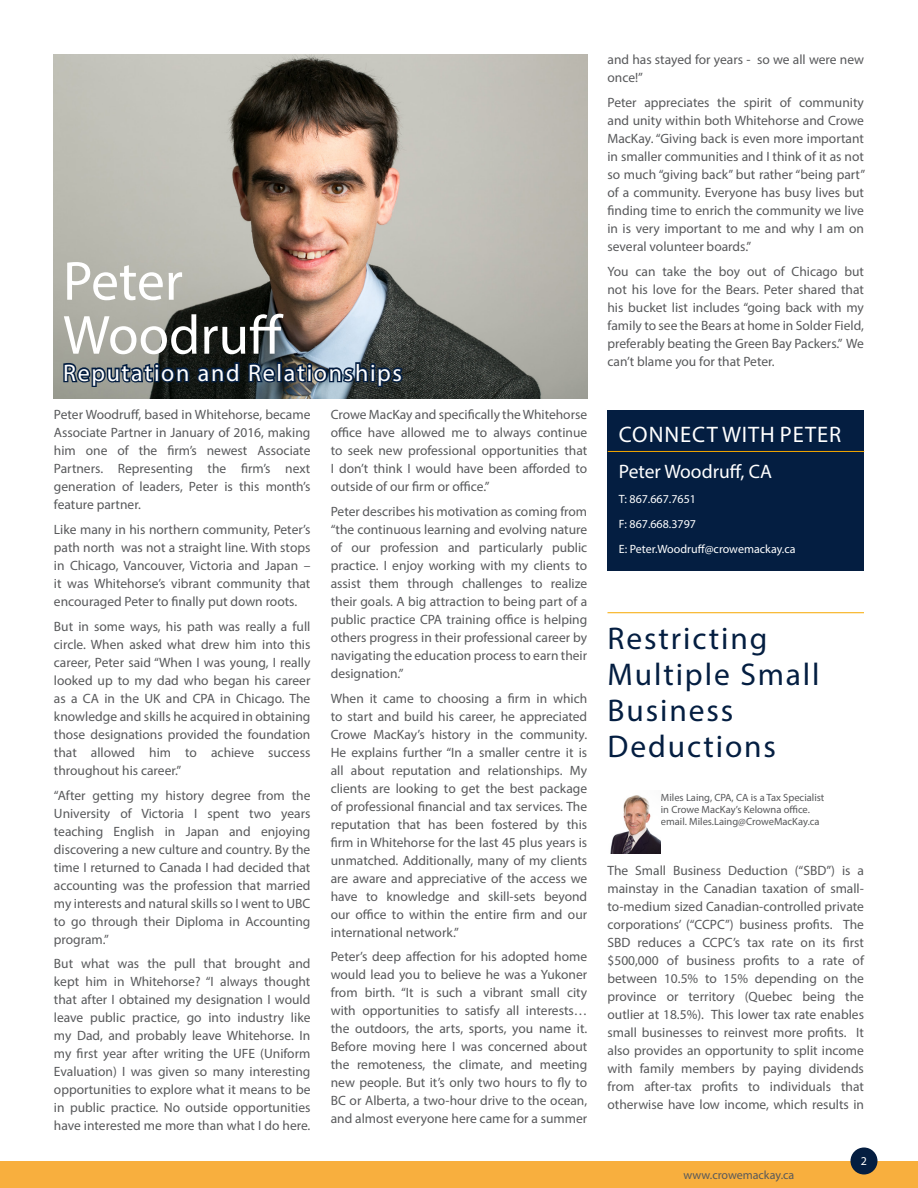
<style>
.page{position:relative;width:918px;height:1188px;background:#fff}
.page>*{position:absolute;margin:0;border:0;box-sizing:border-box;transform-origin:0 0}
.t1{font:55.5px/54px "Myriad Pro";color:#fff}
.t2{font:31.5px/36px "Myriad Pro";letter-spacing:.06em;color:#041e41}
.t3{font:24px "Myriad Pro";letter-spacing:.07em;color:#fff}
.t4{font:22.5px "Myriad Pro";letter-spacing:.04em;color:#fff}
.t5{font:19.5px "Myriad Pro";color:#fff}
.t6{font:13.5px/18px "Myriad Pro";color:#58595b;text-align:justify}
.t7{font:12px/24.8px "Myriad Pro";color:#fff}
.t8{font:12px "Myriad Pro";color:#58595b}
.t9{font:10.5px/12px "Myriad Pro";color:#58595b}
</style>
<div class="page">
<div style="left:0;top:1161px;width:918px;height:27px;background:#f8af3e"></div>
<div style="left:850px;top:1148px;width:28px;height:26px;background:#041e41;border-radius:50%"></div>
<img style="left:54px;top:54px;width:533px;height:345px">
<svg style="left:62px;top:252px;width:179px;height:147px;background:#797c77"></svg>
<img style="left:247px;top:326px;width:157px;height:73px">
<div style="left:608px;top:410px;width:256px;height:161px;background:#041e41"></div>
<hr style="left:608px;top:451px;width:256px;height:1px;background:#f7a800">
<img style="left:610px;top:795px;width:51px;height:58px">
<hr style="left:608px;top:612px;width:256px;height:1px;background:#f7a800">
<h1 class="t1" style="left:63px;top:253px;width:222px">Peter<br>Woodruff</h1>
<h3 class="t3" style="left:63px;top:358px;width:341px">Reputation and Relationships</h3>
<p class="t6" style="left:54px;top:406px;width:258px">Peter Woodruff, based in Whitehorse, became Associate Partner in January of 2016, making him one of the firm’s newest Associate Partners. Representing the firm’s next generation of leaders, Peter is this month’s feature partner.</p>
<p class="t6" style="left:54px;top:520px;width:258px">Like many in his northern community, Peter’s path north was not a straight line. With stops in Chicago, Vancouver, Victoria and Japan – it was Whitehorse’s vibrant community that encouraged Peter to finally put down roots.</p>
<p class="t6" style="left:54px;top:617px;width:258px">But in some ways, his path was really a full circle. When asked what drew him into this career, Peter said “When I was young, I really looked up to my dad who began his career as a CA in the UK and CPA in Chicago. The knowledge and skills he acquired in obtaining those designations provided the foundation that allowed him to achieve success throughout his career.”</p>
<p class="t6" style="left:54px;top:786px;width:258px">“After getting my history degree from the University of Victoria I spent two years teaching English in Japan and enjoying discovering a new culture and country. By the time I returned to Canada I had decided that accounting was the profession that married my interests and natural skills so I went to UBC to go through their Diploma in Accounting program.”</p>
<p class="t6" style="left:54px;top:955px;width:258px">But what was the pull that brought and kept him in Whitehorse? “I always thought that after I obtained my designation I would leave public practice, go into industry like my Dad, and probably leave Whitehorse. In my first year after writing the UFE (Uniform Evaluation) I was given so many interesting opportunities to explore what it means to be in public practice. No outside opportunities have interested me more than what I do here.</p>
<p class="t6" style="left:331px;top:406px;width:258px">Crowe MacKay and specifically the Whitehorse office have allowed me to always continue to seek new professional opportunities that I don’t think I would have been afforded to outside of our firm or office.”</p>
<p class="t6" style="left:331px;top:502px;width:258px">Peter describes his motivation as coming from “the continuous learning and evolving nature of our profession and particularly public practice. I enjoy working with my clients to assist them through challenges to realize their goals. A big attraction to being part of a public practice CPA training office is helping others progress in their professional career by navigating the education process to earn their designation.”</p>
<p class="t6" style="left:331px;top:689px;width:258px">When it came to choosing a firm in which to start and build his career, he appreciated Crowe MacKay’s history in the community.<br>He explains further “In a smaller centre it is all about reputation and relationships. My clients are looking to get the best package of professional financial and tax services. The reputation that has been fostered by this firm in Whitehorse for the last 45 plus years is unmatched. Additionally, many of my clients are aware and appreciative of the access we have to knowledge and skill-sets beyond our office to within the entire firm and our international network.”</p>
<p class="t6" style="left:331px;top:948px;width:258px">Peter’s deep affection for his adopted home would lead you to believe he was a Yukoner from birth. “It is such a vibrant small city with opportunities to satisfy all interests… the outdoors, the arts, sports, you name it.<br>Before moving here I was concerned about the remoteness, the climate, and meeting new people. But it’s only two hours to fly to BC or Alberta, a two-hour drive to the ocean, and almost everyone here came for a summer</p>
<p class="t6" style="left:608px;top:50px;width:258px">and has stayed for years - so we all were new once!”</p>
<p class="t6" style="left:608px;top:93px;width:259px">Peter appreciates the spirit of community and unity within both Whitehorse and Crowe MacKay. “Giving back is even more important in smaller communities and I think of it as not so much “giving back” but rather “being part” of a community. Everyone has busy lives but finding time to enrich the community we live in is very important to me and why I am on several volunteer boards.”</p>
<p class="t6" style="left:608px;top:262px;width:258px">You can take the boy out of Chicago but not his love for the Bears. Peter shared that his bucket list includes “going back with my family to see the Bears at home in Solder Field, preferably beating the Green Bay Packers.” We can’t blame you for that Peter.</p>
<h3 class="t4" style="left:619px;top:421px;width:224px">CONNECT WITH PETER</h3>
<h3 class="t5" style="left:619px;top:460px;width:155px">Peter Woodruff, CA</h3>
<p class="t7" style="left:619px;top:487px;width:178px">T: 867.667.7651<br>F: 867.668.3797<br>E: Peter.Woodruff@crowemackay.ca</p>
<h2 class="t2" style="left:608px;top:620px;width:214px">Restricting<br>Multiple Small<br>Business<br>Deductions</h2>
<p class="t9" style="left:661px;top:792px;width:165px">Miles Laing, CPA, CA is a Tax Specialist in Crowe MacKay’s Kelowna office. email. Miles.Laing@CroweMacKay.ca</p>
<p class="t6" style="left:608px;top:861px;width:258px">The Small Business Deduction (“SBD”) is a mainstay in the Canadian taxation of small&shy;to-medium sized Canadian-controlled private corporations’ (“CCPC”) business profits. The SBD reduces a CCPC’s tax rate on its first $500,000 of business profits to a rate of between 10.5% to 15% depending on the province or territory (Quebec being the outlier at 18.5%). This lower tax rate enables small businesses to reinvest more profits. It also provides an opportunity to split income with family members by paying dividends from after-tax profits to individuals that otherwise have low income, which results in</p>
<p class="t8" style="left:684px;top:1167px;width:112px">www.crowemackay.ca</p>
<p class="t7" style="left:861px;top:1148px;width:8px">2</p>
</div>
